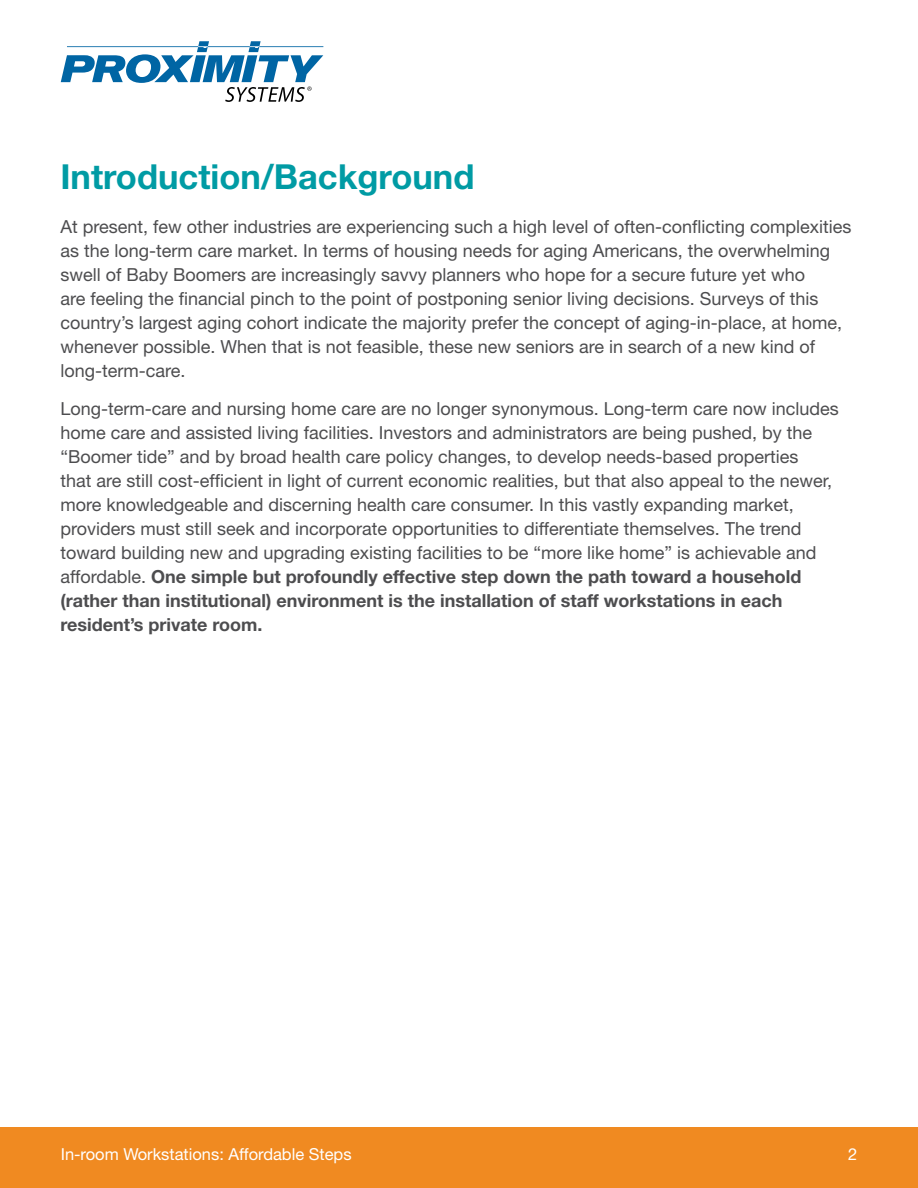
<style>
.page{position:relative;width:918px;height:1188px;background:#fff}
.page>*{position:absolute;margin:0;border:0;box-sizing:border-box;transform-origin:0 0}
.t1{font:700 34.5px "Helvetica Neue";color:#009ba4}
.t2{font:18px/24px "Helvetica Neue";color:#4d4d4f}
.t3{font:16.5px "Helvetica Neue";color:#fff}
.s1{font-weight:700}
</style>
<div class="page">
<div style="left:0;top:1127px;width:918px;height:61px;background:#f08a21"></div>
<svg style="left:61px;top:41px;width:262px;height:61px"></svg>
<h1 class="t1" style="left:60px;top:155px;width:416px">Introduction/Background</h1>
<p class="t2" style="left:60px;top:215px;width:793px">At present, few other industries are experiencing such a high level of often-conflicting complexities as the long-term care market. I n terms of housing needs for aging Americans, the overwhelming swell of Baby Boomers are increasingly savvy planners who hope for a secure future yet who<br>are feeling the financial pinch to the point of postponing senior living decisions. Surveys of this country’s largest aging cohort indicate the majority prefer the concept of aging-in-place, at home, whenever possible. When that is not feasible, these new seniors are in search of a new kind of long-term-care.</p>
<p class="t2" style="left:60px;top:396px;width:780px">Long-term-care and nursing home care are no longer synonymous. Long-term care now includes home care and assisted living facilities. I nvestors and administrators are being pushed, by the “Boomer tide” and by broad health care policy changes, to develop needs-based properties<br>that are still cost-efficient in light of current economic realities, but that also appeal to the newer, more knowledgeable and discerning health care consumer. I n this vastly expanding market, providers must still seek and incorporate opportunities to differentiate themselves. The trend toward building new and upgrading existing facilities to be “more like home” is achievable and affordable. <span class="s1">One simple but profoundly effective step down the path toward a household (rather than institutional) environment is the installation of staff workstations in each resident’s private room.</span></p>
<p class="t3" style="left:61px;top:1144px;width:292px">I n-room Workstations: Affordable Steps</p>
<p class="t3" style="left:848px;top:1144px;width:11px">2</p>
</div>
